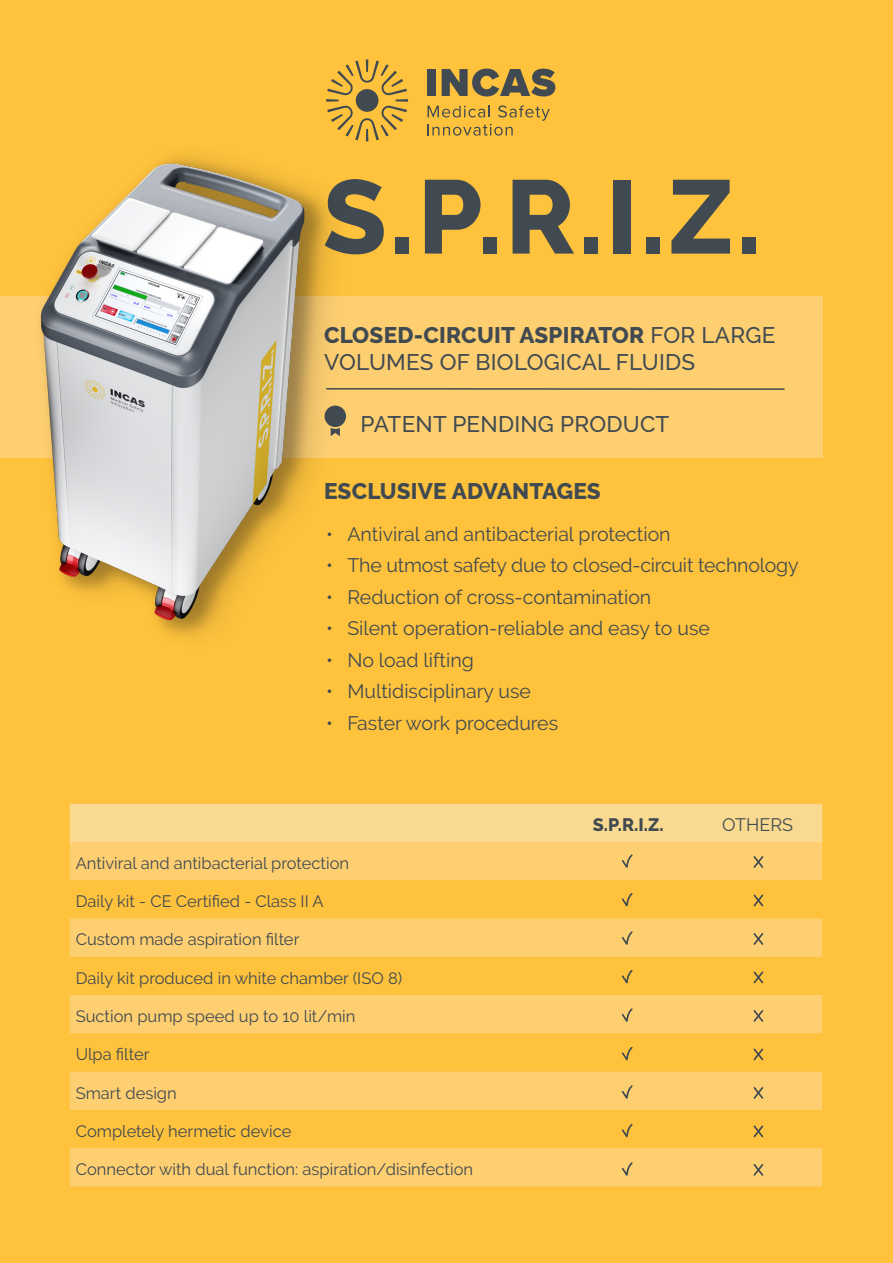
<style>
.page{position:relative;width:893px;height:1263px;background:#fec23c}
.page>*{position:absolute;margin:0;border:0;box-sizing:border-box;transform-origin:0 0}
.t1{font:800 103.95px "Raleway";color:#414a51}
.t2{font:800 22.5px "Raleway";letter-spacing:.01em;color:#414a51}
.t3{font:500 22.5px "Raleway";letter-spacing:.01em;color:#414a51}
.t4{font:19.5px "Raleway";color:#414a51}
.t5{font:800 18px "Raleway";color:#414a51}
.t6{font:18px "Raleway";color:#414a51}
.t7{font:16.5px "Raleway";color:#414a51}
.s1{font-weight:500}
</style>
<div class="page">
<div style="left:0;top:297px;width:822px;height:161px;background:#fecf71"></div>
<hr style="left:326px;top:388px;width:458px;height:2px;background:#414a51">
<svg style="left:326px;top:60px;width:82px;height:81px"></svg>
<svg style="left:427px;top:105px;width:123px;height:31px"></svg>
<div style="left:427px;top:69px;width:9px;height:27px;background:#414a51"></div>
<svg style="left:442px;top:69px;width:113px;height:27px"></svg>
<div style="left:70px;top:804px;width:752px;height:38px;background:#f9da90"></div>
<svg style="left:70px;top:842px;width:752px;height:344px;fill:#fecf71"></svg>
<svg style="left:620px;top:853px;width:14px;height:20px"></svg>
<svg style="left:620px;top:891px;width:14px;height:20px"></svg>
<svg style="left:620px;top:930px;width:14px;height:20px"></svg>
<svg style="left:620px;top:968px;width:14px;height:20px"></svg>
<svg style="left:620px;top:1007px;width:14px;height:20px"></svg>
<svg style="left:620px;top:1045px;width:14px;height:20px"></svg>
<svg style="left:620px;top:1084px;width:14px;height:20px"></svg>
<svg style="left:620px;top:1122px;width:14px;height:20px"></svg>
<svg style="left:620px;top:1161px;width:14px;height:19px"></svg>
<svg style="left:752px;top:854px;width:13px;height:15px"></svg>
<svg style="left:752px;top:893px;width:13px;height:15px"></svg>
<svg style="left:752px;top:931px;width:13px;height:15px"></svg>
<svg style="left:752px;top:970px;width:13px;height:15px"></svg>
<svg style="left:752px;top:1008px;width:13px;height:15px"></svg>
<svg style="left:752px;top:1047px;width:13px;height:15px"></svg>
<svg style="left:752px;top:1085px;width:13px;height:15px"></svg>
<svg style="left:752px;top:1124px;width:13px;height:15px"></svg>
<svg style="left:752px;top:1162px;width:13px;height:15px"></svg>
<img style="left:10px;top:156px;width:353px;height:480px">
<p class="t1" style="left:323px;top:158px;width:440px">S.P.R.I.Z.</p>
<p class="t2" style="left:324px;top:323px;width:453px">CLOSED-CIRCUIT ASPIRATOR <span class="s1">FOR LARGE</span></p>
<p class="t3" style="left:324px;top:349px;width:372px">VOLUMES OF BIOLOGICAL FLUIDS</p>
<p class="t3" style="left:361px;top:411px;width:310px">PATENT PENDING PRODUCT</p>
<p class="t2" style="left:324px;top:478px;width:278px">ESCLUSIVE ADVANTAGES</p>
<p class="t4" style="left:326px;top:522px;width:346px">• Antiviral and antibacterial protection</p>
<p class="t4" style="left:326px;top:554px;width:474px">• The utmost safety due to closed-circuit technology</p>
<p class="t4" style="left:326px;top:585px;width:327px">• Reduction of cross-contamination</p>
<p class="t4" style="left:326px;top:617px;width:385px">• Silent operation-reliable and easy to use</p>
<p class="t4" style="left:326px;top:648px;width:149px">• No load lifting</p>
<p class="t4" style="left:326px;top:680px;width:206px">• Multidisciplinary use</p>
<p class="t4" style="left:326px;top:711px;width:234px">• Faster work procedures</p>
<p class="t7" style="left:76px;top:853px;width:275px">Antiviral and antibacterial protection</p>
<p class="t7" style="left:76px;top:892px;width:249px">Daily kit - CE Certified - Class II A</p>
<p class="t7" style="left:76px;top:930px;width:225px">Custom made aspiration filter</p>
<p class="t7" style="left:76px;top:968px;width:328px">Daily kit produced in white chamber (ISO 8)</p>
<p class="t7" style="left:76px;top:1006px;width:281px">Suction pump speed up to 10 lit/min</p>
<p class="t7" style="left:76px;top:1045px;width:75px">Ulpa filter</p>
<p class="t7" style="left:76px;top:1083px;width:103px">Smart design</p>
<p class="t7" style="left:76px;top:1121px;width:217px">Completely hermetic device</p>
<p class="t7" style="left:76px;top:1160px;width:399px">Connector with dual function: aspiration/disinfection</p>
<p class="t5" style="left:593px;top:815px;width:73px">S.P.R.I.Z.</p>
<p class="t6" style="left:722px;top:814px;width:72px">OTHERS</p>
</div>
